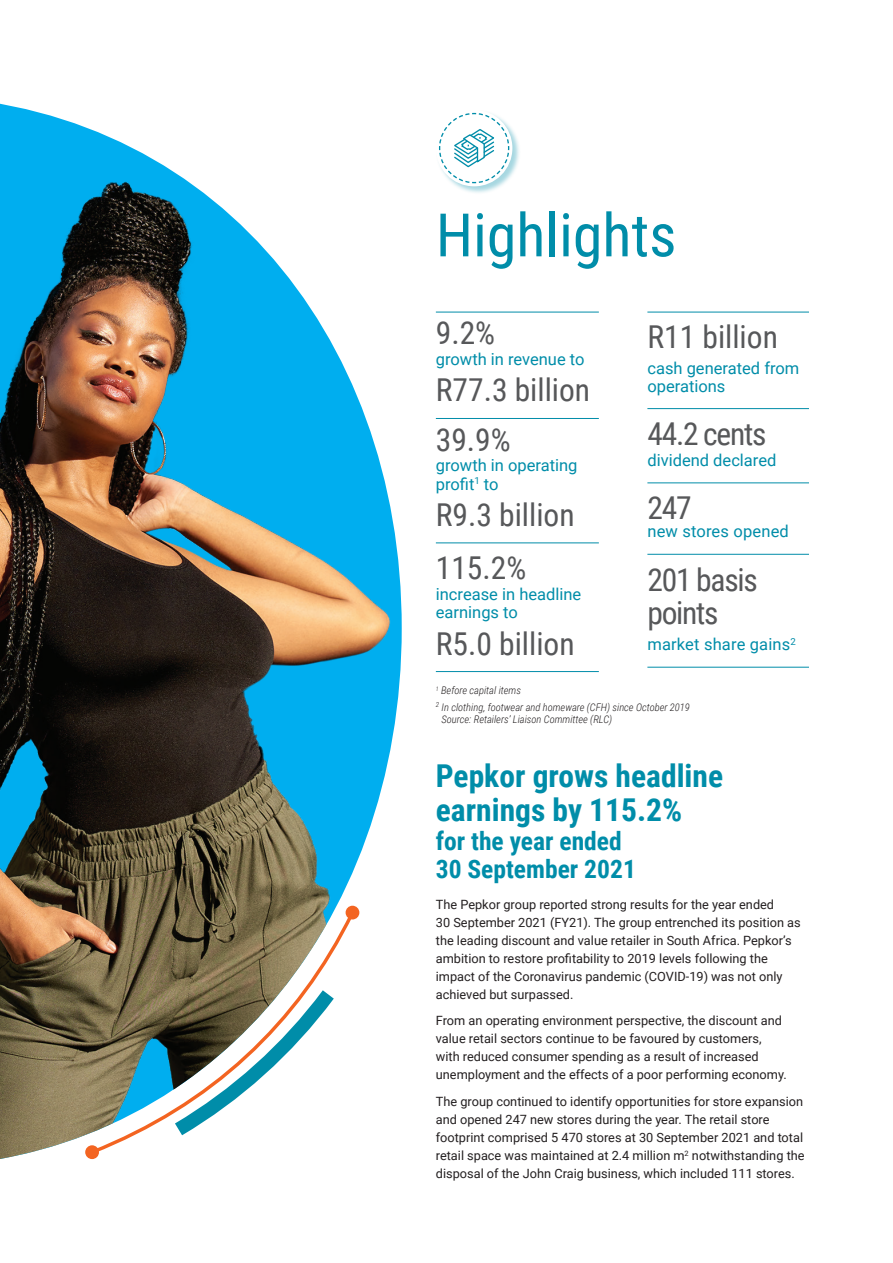
<style>
.page{position:relative;width:893px;height:1263px;background:#fff}
.page>*{position:absolute;margin:0;border:0;box-sizing:border-box;transform-origin:0 0}
.t1{font:60px "Roboto Condensed";color:#008da9}
.t2{font:31.5px/49.2px "Roboto Condensed";color:#57585a}
.t3{font:700 31.5px/34.5px "Roboto Condensed";color:#008da9}
.t4{font:31.5px/33px "Roboto Condensed";letter-spacing:-.04em;color:#57585a}
.t5{font:700 25.5px/28.5px "Roboto Condensed";color:#008da9}
.t6{font:16.5px/18px "Roboto";color:#008da9}
.t7{font:12.75px/18px "Roboto";color:#231f20}
.t8{font:italic 300 10.5px/16.2px "Roboto Condensed";color:#231f20}
</style>
<div class="page">
<img style="left:0;top:104px;width:402px;height:1055px">
<hr style="left:436px;top:418px;width:163px;height:1px;background:#008da9">
<hr style="left:436px;top:542px;width:163px;height:1px;background:#008da9">
<hr style="left:436px;top:671px;width:163px;height:1px;background:#008da9">
<hr style="left:436px;top:312px;width:163px;height:1px;background:#008da9">
<hr style="left:647px;top:312px;width:162px;height:1px;background:#008da9">
<hr style="left:647px;top:408px;width:162px;height:1px;background:#008da9">
<hr style="left:647px;top:482px;width:162px;height:1px;background:#008da9">
<hr style="left:647px;top:554px;width:162px;height:1px;background:#008da9">
<hr style="left:647px;top:667px;width:162px;height:1px;background:#008da9">
<div style="left:436px;top:110px;width:85px;height:85px;background:#008da9;opacity:.35"></div>
<div style="left:436px;top:110px;width:76px;height:76px;background:#fff;border-radius:50%"></div>
<svg style="left:438px;top:112px;width:72px;height:72px"></svg>
<h1 class="t1" style="left:436px;top:193px;width:242px">Highlights</h1>
<h2 class="t2" style="left:436px;top:307px;width:61px">9.2%</h2>
<p class="t6" style="left:436px;top:350px;width:150px">growth in revenue to</p>
<h2 class="t2" style="left:436px;top:364px;width:156px">R77.3 billion<br>39.9%</h2>
<p class="t6" style="left:436px;top:456px;width:143px">growth in operating profit<sup>1</sup> to</p>
<h2 class="t2" style="left:436px;top:487px;width:140px;line-height:53.4px">R9.3 billion<br>115.2%</h2>
<p class="t6" style="left:436px;top:585px;width:147px">increase in headline earnings to</p>
<h2 class="t2" style="left:436px;top:618px;width:140px">R5.0 billion</h2>
<h2 class="t2" style="left:647px;top:311px;width:132px">R11 billion</h2>
<p class="t6" style="left:647px;top:358px;width:153px">cash generated from operations</p>
<h2 class="t2" style="left:647px;top:408px;width:121px">44.2 cents</h2>
<p class="t6" style="left:647px;top:450px;width:130px">dividend declared</p>
<h2 class="t2" style="left:647px;top:482px;width:46px">247</h2>
<p class="t6" style="left:647px;top:522px;width:143px">new stores opened</p>
<h2 class="t4" style="left:647px;top:562px;width:112px">201 basis points</h2>
<p class="t6" style="left:647px;top:635px;width:150px">market share gains<sup>2</sup></p>
<p class="t8" style="left:436px;top:682px;width:256px"><sup>1</sup> Before capital items<br><sup>2</sup> In clothing, footwear and homeware (CFH) since October 2019</p>
<p class="t8" style="left:442px;top:710px;width:172px">Source: Retailers’ Liaison Committee (RLC)</p>
<h2 class="t3" style="left:436px;top:757px;width:289px">Pepkor grows headline earnings by 115.2%</h2>
<h3 class="t5" style="left:436px;top:825px;width:202px">for the year ended<br>30 September 2021</h3>
<p class="t7" style="left:436px;top:895px;width:366px">The Pepkor group reported strong results for the year ended<br>30 September 2021 (FY21). The group entrenched its position as the leading discount and value retailer in South Africa. Pepkor’s ambition to restore profitability to 2019 levels following the impact of the Coronavirus pandemic (COVID-19) was not only achieved but surpassed.</p>
<p class="t7" style="left:436px;top:1011px;width:352px">From an operating environment perspective, the discount and value retail sectors continue to be favoured by customers, with reduced consumer spending as a result of increased unemployment and the effects of a poor performing economy.</p>
<p class="t7" style="left:436px;top:1092px;width:370px">The group continued to identify opportunities for store expansion and opened 247 new stores during the year. The retail store footprint comprised 5 470 stores at 30 September 2021 and total retail space was maintained at 2.4 million m<sup>2</sup> notwithstanding the disposal of the John Craig business, which included 111 stores.</p>
</div>
